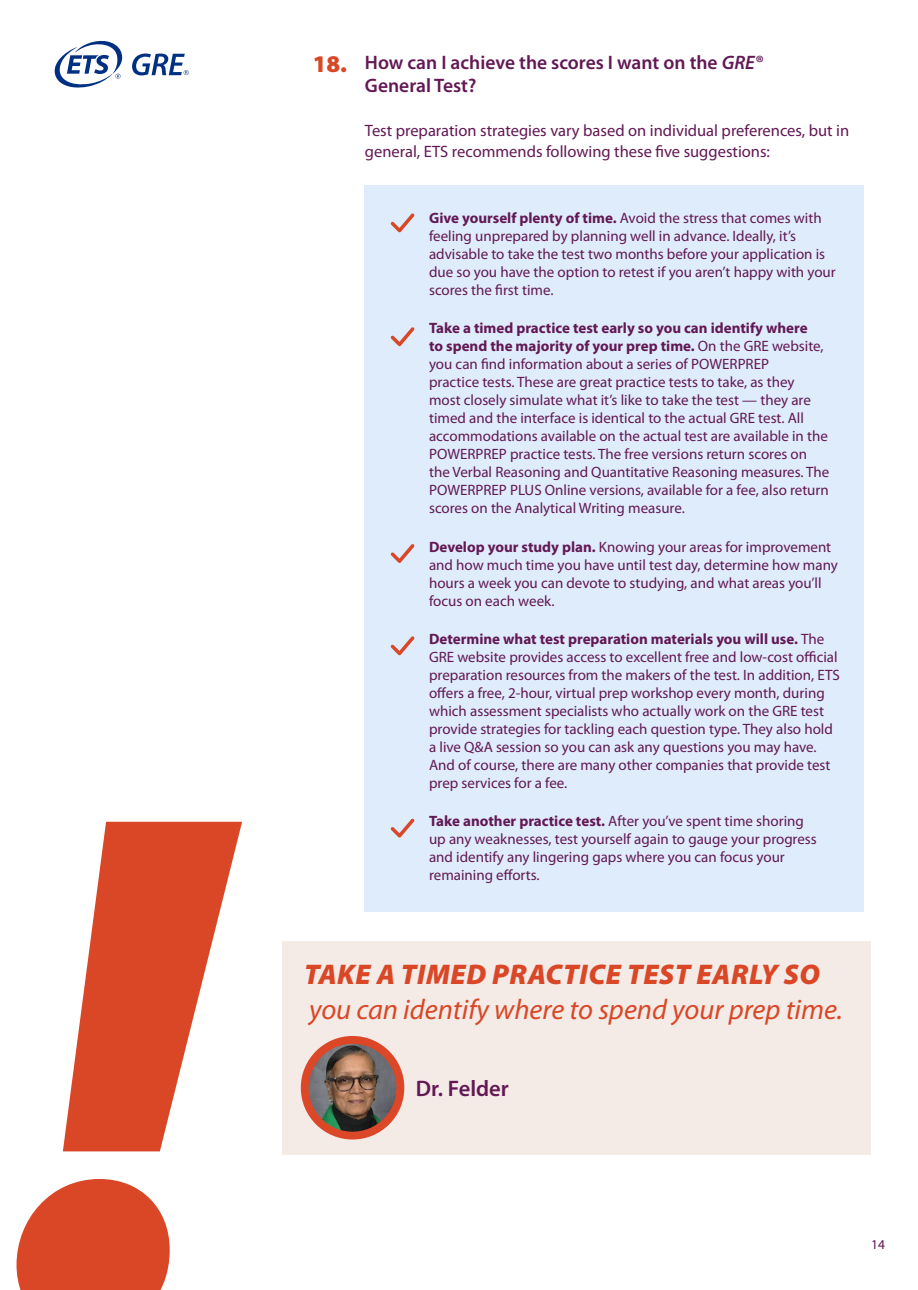
<style>
.page{position:relative;width:918px;height:1290px;background:#fff}
.page>*{position:absolute;margin:0;border:0;box-sizing:border-box;transform-origin:0 0}
.t1{font:italic 900 746.85px "Myriad Pro";color:#d94726}
.Pull_out_quote{font:italic 28.5px "Myriad Pro";color:#d94726}
.Pull_out_quote-2{font:italic 900 28.5px "Myriad Pro";letter-spacing:.02em;color:#d94726}
.Question{font:900 24px "Myriad Pro";color:#d94726}
.SME_Name_Profile{font:600 22.5px "Myriad Pro";color:#621854}
.Question-2{font:600 19.5px/23.4px "Myriad Pro";color:#621854}
.Body_copy{font:16.5px/21px "Myriad Pro";color:#621854}
.Bullets{font:15px/18px "Myriad Pro";color:#621854}
.t2{font:13.5px "Myriad Pro";color:#630f54}
.s1{font-style:italic}
.s2{font-weight:700}
</style>
<div class="page">
<div style="left:282px;top:941px;width:589px;height:214px;background:#f4eae6"></div>
<svg style="left:54px;top:40px;width:69px;height:48px"></svg>
<svg style="left:132px;top:53px;width:57px;height:22px"></svg>
<div style="left:364px;top:186px;width:500px;height:726px;background:#deecfc"></div>
<svg style="left:391px;top:213px;width:24px;height:19px"></svg>
<svg style="left:391px;top:327px;width:24px;height:19px"></svg>
<svg style="left:391px;top:544px;width:24px;height:19px"></svg>
<svg style="left:391px;top:636px;width:24px;height:19px"></svg>
<svg style="left:391px;top:818px;width:24px;height:19px"></svg>
<img style="left:305px;top:1039px;width:95px;height:96px;border-radius:48px">
<div style="left:301px;top:1036px;width:103px;height:103px;border:8px solid #db4727;border-radius:50%"></div>
<h1 class="t1" style="left:9px;top:577px;width:214px">!</h1>
<h2 class="Question" style="left:313px;top:48px;width:36px">18.</h2>
<h2 class="Question-2" style="left:365px;top:50px;width:399px">How can I achieve the scores I want on the <span class="s1">GRE®<br></span>General Test?</h2>
<p class="Body_copy" style="left:365px;top:120px;width:486px">Test preparation strategies vary based on individual preferences, but in general, ETS recommends following these five suggestions:</p>
<p class="Bullets" style="left:429px;top:209px;width:408px"><span class="s2">Give yourself plenty of time.</span> Avoid the stress that comes with feeling unprepared by planning well in advance. Ideally, it’s advisable to take the test two months before your application is due so you have the option to retest if you aren’t happy with your scores the first time.</p>
<p class="Bullets" style="left:429px;top:319px;width:402px"><span class="s2">Take a timed practice test early so you can identify where<br>to spend the majority of your prep time.</span> On the GRE website, you can find information about a series of POWERPREP<br>practice tests. These are great practice tests to take, as they most closely simulate what it’s like to take the test — they are timed and the interface is identical to the actual GRE test. All accommodations available on the actual test are available in the POWERPREP practice tests. The free versions return scores on the Verbal Reasoning and Quantitative Reasoning measures. The POWERPREP PLUS Online versions, available for a fee, also return scores on the Analytical Writing measure.</p>
<p class="Bullets" style="left:429px;top:537px;width:410px"><span class="s2">Develop your study plan.</span> Knowing your areas for improvement and how much time you have until test day, determine how many hours a week you can devote to studying, and what areas you’ll focus on each week.</p>
<p class="Bullets" style="left:429px;top:629px;width:412px"><span class="s2">Determine what test preparation materials you will use.</span> The GRE website provides access to excellent free and low-cost official preparation resources from the makers of the test. In addition, ETS offers a free, 2-hour, virtual prep workshop every month, during which assessment specialists who actually work on the GRE test provide strategies for tackling each question type. They also hold a live Q&amp;A session so you can ask any questions you may have.<br>And of course, there are many other companies that provide test prep services for a fee.</p>
<p class="Bullets" style="left:429px;top:812px;width:389px"><span class="s2">Take another practice test.</span> After you’ve spent time shoring up any weaknesses, test yourself again to gauge your progress and identify any lingering gaps where you can focus your remaining efforts.</p>
<h2 class="Pull_out_quote-2" style="left:304px;top:955px;width:517px">TAKE A TIMED PRACTICE TEST EARLY SO</h2>
<h2 class="Pull_out_quote" style="left:309px;top:991px;width:535px">you can identify where to spend your prep time.</h2>
<h2 class="SME_Name_Profile" style="left:416px;top:1074px;width:94px">Dr. Felder</h2>
<p class="t2" style="left:871px;top:1236px;width:15px">14</p>
</div>
